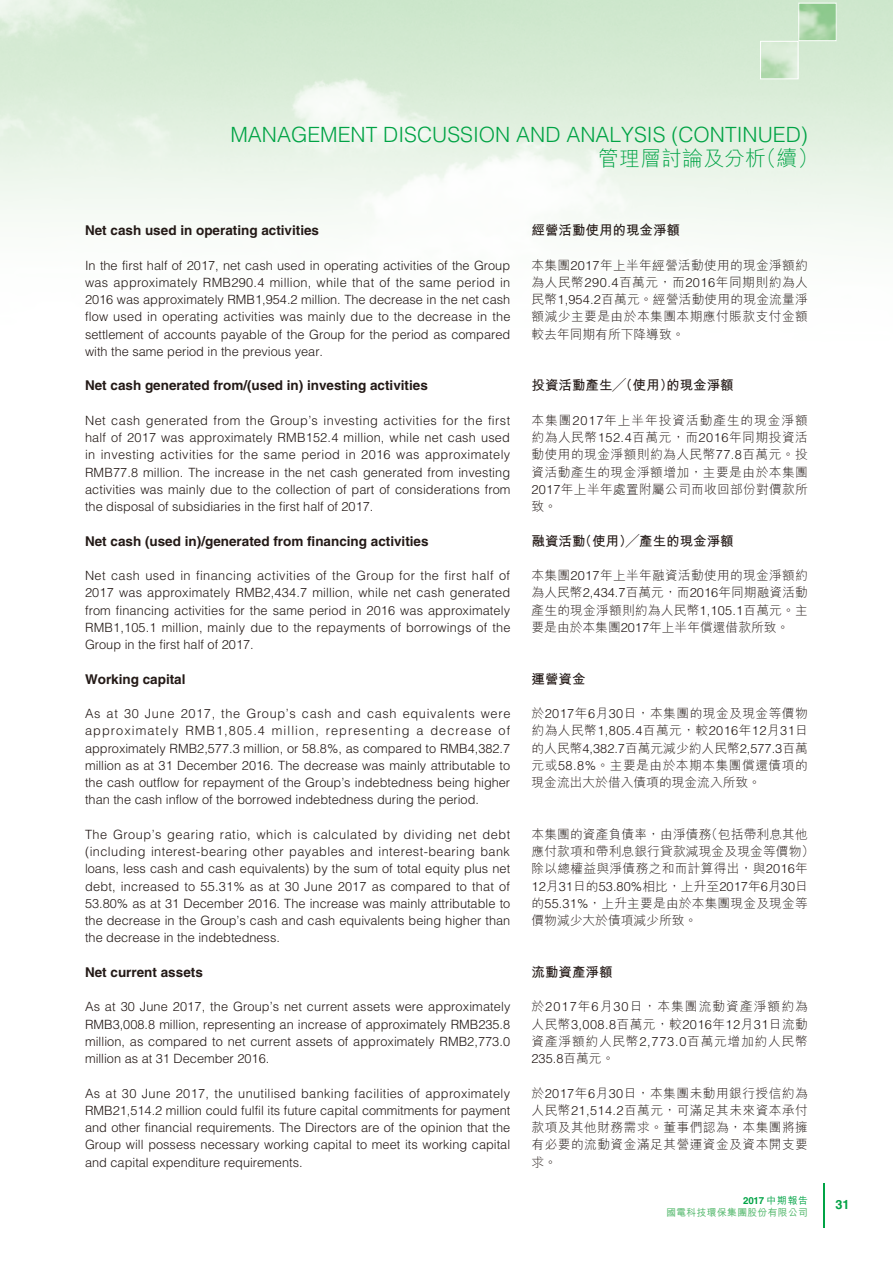
<style>
.page{position:relative;width:893px;height:1263px;background:#fff}
.page>*{position:absolute;margin:0;border:0;box-sizing:border-box;transform-origin:0 0}
.t1{font:300 21px "Helvetica LT Std";color:#00a345}
.t2{font:300 21px "M Hei HK";color:#00a345}
.t3{font:700 13.5px "Helvetica LT Std";color:#231916}
.t4{font:700 13.5px "M Hei HK";color:#231916}
.t5{font:300 12.75px/17.2px "Helvetica LT Std";color:#231916;text-align:justify}
.t6{font:300 12.75px/17.2px "M Hei HK";letter-spacing:.02em;color:#231916;text-align:justify}
.t7{font:300 12.75px "Helvetica LT Std";letter-spacing:.035em;color:#231916}
.t8{font:300 12.75px "M Hei HK";letter-spacing:.06em;color:#231916}
.t9{font:300 12.75px "M Hei HK";letter-spacing:.08em;color:#231916}
.t10{font:700 12.75px "Helvetica LT Std";color:#00a345}
.t11{font:500 9.75px "M Hei HK";letter-spacing:.04em;color:#48b362}
.t12{font:700 9.75px "Helvetica LT Std";color:#00a345}
.s1{font-family:"Helvetica LT Std"}
.s2{font-family:"M Hei HK"}
.s3{font-family:"M Hei HK";font-weight:500}
</style>
<div class="page">
<img style="left:0;top:0;width:893px;height:1228px">
<img style="left:762px;top:43px;width:34px;height:34px">
<div style="left:760px;top:41px;width:38px;height:38px;border:1px solid #fff"></div>
<img style="left:800px;top:5px;width:35px;height:34px">
<div style="left:798px;top:3px;width:39px;height:38px;border:1px solid #fff"></div>
<hr style="left:824px;top:1183px;width:1px;height:44px;background:#00a345">
<h1 class="t1" style="left:230px;top:121px;width:579px">MANAGEMENT DISCUSSION AND ANALYSIS (CONTINUED)</h1>
<h1 class="t2" style="left:598px;top:147px;width:222px">管理層討論及分析（續）</h1>
<p class="t3" style="left:85px;top:222px;width:236px">Net cash used in operating activities</p>
<p class="t5" style="left:85px;top:256px;width:427px">In the first half of 2017, net cash used in operating activities of the Group was approximately RMB290.4 million, while that of the same period in 2016 was approximately RMB1,954.2 million. The decrease in the net cash flow used in operating activities was mainly due to the decrease in the settlement of accounts payable of the Group for the period as compared with the same period in the previous year.</p>
<p class="t3" style="left:85px;top:377px;width:344px">Net cash generated from/(used in) investing activities</p>
<p class="t5" style="left:85px;top:412px;width:427px">Net cash generated from the Group’s investing activities for the first half of 2017 was approximately RMB152.4 million, while net cash used in investing activities for the same period in 2016 was approximately RMB77.8 million. The increase in the net cash generated from investing activities was mainly due to the collection of part of considerations from the disposal of subsidiaries in the first half of 2017.</p>
<p class="t3" style="left:85px;top:533px;width:345px">Net cash (used in)/generated from financing activities</p>
<p class="t5" style="left:85px;top:567px;width:427px">Net cash used in financing activities of the Group for the first half of 2017 was approximately RMB2,434.7 million, while net cash generated from financing activities for the same period in 2016 was approximately RMB1,105.1 million, mainly due to the repayments of borrowings of the Group in the first half of 2017.</p>
<p class="t3" style="left:85px;top:671px;width:102px">Working capital</p>
<p class="t5" style="left:85px;top:705px;width:427px">As at 30 June 2017, the Group’s cash and cash equivalents were approximately RMB1,805.4 million, representing a decrease of approximately RMB2,577.3 million, or 58.8%, as compared to RMB4,382.7 million as at 31 December 2016. The decrease was mainly attributable to the cash outflow for repayment of the Group’s indebtedness being higher than the cash inflow of the borrowed indebtedness during the period.</p>
<p class="t5" style="left:85px;top:826px;width:427px">The Group’s gearing ratio, which is calculated by dividing net debt (including interest-bearing other payables and interest-bearing bank loans, less cash and cash equivalents) by the sum of total equity plus net debt, increased to 55.31% as at 30 June 2017 as compared to that of 53.80% as at 31 December 2016. The increase was mainly attributable to the decrease in the Group’s cash and cash equivalents being higher than the decrease in the indebtedness.</p>
<p class="t3" style="left:85px;top:964px;width:119px">Net current assets</p>
<p class="t5" style="left:85px;top:998px;width:427px">As at 30 June 2017, the Group’s net current assets were approximately RMB3,008.8 million, representing an increase of approximately RMB235.8 million, as compared to net current assets of approximately RMB2,773.0 million as at 31 December 2016.</p>
<p class="t5" style="left:85px;top:1084px;width:427px">As at 30 June 2017, the unutilised banking facilities of approximately RMB21,514.2 million could fulfil its future capital commitments for payment and other financial requirements. The Directors are of the opinion that the Group will possess necessary working capital to meet its working capital and capital expenditure requirements.</p>
<p class="t4" style="left:531px;top:220px;width:150px">經營活動使用的現金淨額</p>
<p class="t6" style="left:531px;top:256px;width:278px">本集團<span class="s1">2017</span>年上半年經營活動使用的現金淨額約為人民幣<span class="s1">290.4</span>百萬元，而<span class="s1">2016</span>年同期則約為人民幣<span class="s1">1,954.2</span>百萬元。經營活動使用的現金流量淨額減少主要是由於本集團本期應付賬款支付金額較去年同期有所下降導致。</p>
<p class="t4" style="left:531px;top:376px;width:204px">投資活動產生╱（使用）的現金淨額</p>
<p class="t6" style="left:531px;top:411px;width:278px">本集團<span class="s1">2017</span>年上半年投資活動產生的現金淨額約為人民幣<span class="s1">152.4</span>百萬元，而<span class="s1">2016</span>年同期投資活動使用的現金淨額則約為人民幣<span class="s1">77.8</span>百萬元。投資活動產生的現金淨額增加，主要是由於本集團<span class="s1">2017</span>年上半年處置附屬公司而收回部份對價款所致。</p>
<p class="t4" style="left:531px;top:531px;width:204px">融資活動（使用）╱產生的現金淨額</p>
<p class="t6" style="left:531px;top:567px;width:278px">本集團<span class="s1">2017</span>年上半年融資活動使用的現金淨額約為人民幣<span class="s1">2,434.7</span>百萬元，而<span class="s1">2016</span>年同期融資活動產生的現金淨額則約為人民幣<span class="s1">1,105.1</span>百萬元。主要是由於本集團<span class="s1">2017</span>年上半年償還借款所致。</p>
<p class="t4" style="left:531px;top:669px;width:55px">運營資金</p>
<p class="t6" style="left:531px;top:705px;width:278px">於<span class="s1">2017</span>年<span class="s1">6</span>月<span class="s1">30</span>日，本集團的現金及現金等價物</p>
<p class="t7" style="left:531px;top:723px;width:278px"><span class="s2">約為人民幣</span>1,805.4<span class="s2">百萬元，較</span>2016<span class="s2">年</span>12<span class="s2">月</span>31<span class="s2">日</span></p>
<p class="t6" style="left:531px;top:739px;width:278px">的人民幣<span class="s1">4,382.7</span>百萬元減少約人民幣<span class="s1">2,577.3</span>百萬元或<span class="s1">58.8%</span>。主要是由於本期本集團償還債項的現金流出大於借入債項的現金流入所致。</p>
<p class="t6" style="left:531px;top:825px;width:284px;text-align:left">本集團的資產負債率，由淨債務（包括帶利息其他應付款項和帶利息銀行貸款減現金及現金等價物）除以總權益與淨債務之和而計算得出，與<span class="s1">2016</span>年</p>
<p class="t5" style="left:531px;top:877px;width:278px">12<span class="s2">月</span>31<span class="s2">日的</span>53.80%<span class="s2">相比，上升至</span>2017<span class="s2">年</span>6<span class="s2">月</span>30<span class="s2">日</span></p>
<p class="t6" style="left:531px;top:894px;width:278px">的<span class="s1">55.31%</span>，上升主要是由於本集團現金及現金等價物減少大於債項減少所致。</p>
<p class="t4" style="left:531px;top:962px;width:82px">流動資產淨額</p>
<p class="t9" style="left:531px;top:1000px;width:278px">於<span class="s1">2017</span>年<span class="s1">6</span>月<span class="s1">30</span>日，本集團流動資產淨額約為</p>
<p class="t7" style="left:531px;top:1016px;width:278px"><span class="s2">人民幣</span>3,008.8<span class="s2">百萬元，較</span>2016<span class="s2">年</span>12<span class="s2">月</span>31<span class="s2">日流動</span></p>
<p class="t8" style="left:531px;top:1035px;width:278px">資產淨額約人民幣<span class="s1">2,773.0</span>百萬元增加約人民幣</p>
<p class="t5" style="left:531px;top:1050px;width:84px">235.8<span class="s2">百萬元。</span></p>
<p class="t6" style="left:531px;top:1084px;width:278px">於<span class="s1">2017</span>年<span class="s1">6</span>月<span class="s1">30</span>日，本集團未動用銀行授信約為人民幣<span class="s1">21,514.2</span>百萬元，可滿足其未來資本承付款項及其他財務需求。董事們認為，本集團將擁有必要的流動資金滿足其營運資金及資本開支要求。</p>
<p class="t12" style="left:743px;top:1194px;width:66px">2017 <span class="s3">中期報告</span></p>
<p class="t11" style="left:666px;top:1205px;width:143px">國電科技環保集團股份有限公司</p>
<p class="t10" style="left:835px;top:1197px;width:16px">31</p>
</div>
